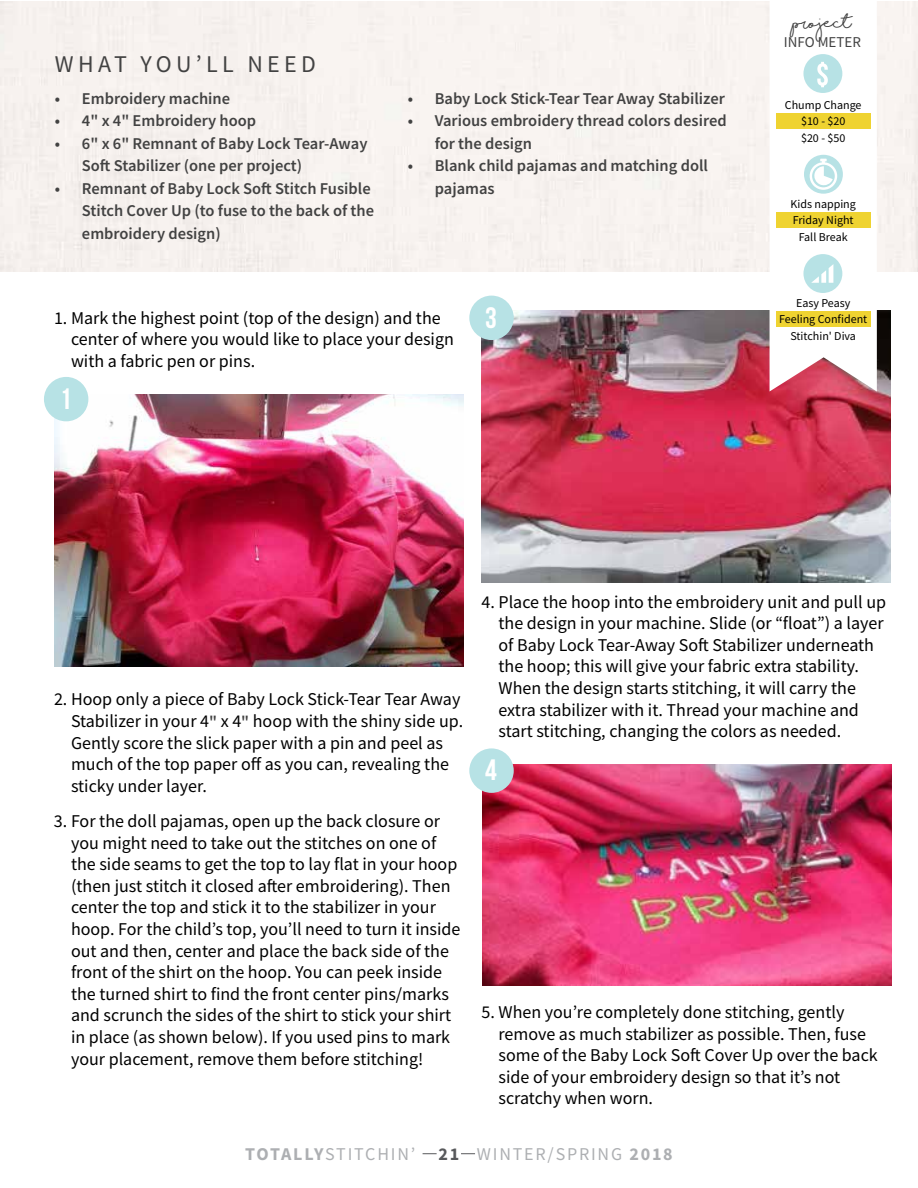
<style>
.page{position:relative;width:918px;height:1188px;background:#fff}
.page>*{position:absolute;margin:0;border:0;box-sizing:border-box;transform-origin:0 0}
.t1{font:29.55px "Bebas Neue";color:#fff}
.t2{font:24px "Source Sans Pro";letter-spacing:.18em;color:#424242}
.t3{font:18px/21.6px "Source Sans Pro";color:#000}
.t4{font:18px "Source Sans Pro";letter-spacing:.1em;color:#adafb2}
.t5{font:600 16.5px/22.5px "Source Sans Pro";color:#424242}
.t6{font:15px "Source Sans Pro";color:#424242}
.t7{font:700 15px "Shorelines Script";color:#424242}
.t8{font:12px/16.5px "Source Sans Pro";color:#000;text-align:center}
.s1{font-weight:600;font-size:16.5px;color:#424242}
.s2{font-weight:700}
.s3{font-weight:700;color:#58595b}
</style>
<div class="page">
<svg style="left:423px;top:1153px;width:14px;height:1px"></svg>
<svg style="left:461px;top:1153px;width:14px;height:1px"></svg>
<img style="left:482px;top:310px;width:409px;height:272px">
<img style="left:482px;top:764px;width:410px;height:222px">
<div style="left:469px;top:296px;width:45px;height:44px;background:#b7e2e5;border-radius:50%"></div>
<img style="left:54px;top:394px;width:410px;height:272px">
<div style="left:44px;top:377px;width:44px;height:44px;background:#b7e2e5;border-radius:50%"></div>
<div style="left:469px;top:748px;width:45px;height:45px;background:#b7e2e5;border-radius:50%"></div>
<svg style="left:770px;top:54px;width:107px;height:338px"></svg>
<div style="left:776px;top:113px;width:94px;height:16px;background:#efd331"></div>
<div style="left:776px;top:311px;width:94px;height:16px;background:#efd331"></div>
<div style="left:776px;top:212px;width:94px;height:16px;background:#efd331"></div>
<h2 class="t2" style="left:55px;top:49px;width:262px">WHAT YOU’LL NEED</h2>
<p class="t5" style="left:55px;top:87px;width:177px">• Embroidery machine</p>
<p class="t5" style="left:55px;top:110px;width:203px">• 4" x 4" Embroidery hoop</p>
<p class="t5" style="left:82px;top:132px;width:287px;text-indent:-27px">• 6" x 6" Remnant of Baby Lock Tear-Away<br>Soft Stabilizer (one per project)</p>
<p class="t5" style="left:82px;top:177px;width:294px;text-indent:-27px">• Remnant of Baby Lock Soft Stitch Fusible<br>Stitch Cover Up (to fuse to the back of the embroidery design)</p>
<p class="t5" style="left:408px;top:87px;width:319px">• Baby Lock Stick-Tear Tear Away Stabilizer</p>
<p class="t5" style="left:435px;top:110px;width:293px;text-indent:-27px">• Various embroidery thread colors desired for the design</p>
<p class="t5" style="left:435px;top:155px;width:275px;text-indent:-27px">• Blank child pajamas and matching doll pajamas</p>
<p class="t3" style="left:71px;top:307px;width:384px;text-indent:-17px">1. Mark the highest point (top of the design) and the center of where you would like to place your design with a fabric pen or pins.</p>
<h1 class="t1" style="left:60px;top:383px;width:13px">1</h1>
<h1 class="t1" style="left:485px;top:301px;width:13px">3</h1>
<p class="t7" style="left:793px;top:17px;width:60px">project</p>
<p class="t6" style="left:784px;top:33px;width:79px">INFO METER</p>
<p class="t8" style="left:785px;top:97px;width:78px">Chump Change $10 - $20<br>$20 - $50</p>
<p class="t8" style="left:790px;top:196px;width:67px">Kids napping<br>Friday Night<br>Fall Break</p>
<p class="t8" style="left:779px;top:295px;width:90px">Easy Peasy<br>Feeling Confident<br>Stitchin' Diva</p>
<p class="t3" style="left:71px;top:687px;width:394px;text-indent:-17px">2. Hoop only a piece of Baby Lock Stick-Tear Tear Away Stabilizer in your 4<span class="s1">"</span> x 4<span class="s1">"</span> hoop with the shiny side up.<br>Gently score the slick paper with a pin and peel as much of the top paper off as you can, revealing the sticky under layer.</p>
<p class="t3" style="left:71px;top:810px;width:391px;text-indent:-17px">3. For the doll pajamas, open up the back closure or you might need to take out the stitches on one of the side seams to get the top to lay flat in your hoop (then just stitch it closed after embroidering). Then center the top and stick it to the stabilizer in your hoop. For the child’s top, you’ll need to turn it inside out and then, center and place the back side of the front of the shirt on the hoop. You can peek inside the turned shirt to find the front center pins/marks and scrunch the sides of the shirt to stick your shirt in place (as shown below). If you used pins to mark your placement, remove them before stitching!</p>
<p class="t3" style="left:499px;top:591px;width:389px;text-indent:-17px">4. Place the hoop into the embroidery unit and pull up the design in your machine. Slide (or “float”) a layer of Baby Lock Tear-Away Soft Stabilizer underneath the hoop; this will give your fabric extra stability.<br>When the design starts stitching, it will carry the extra stabilizer with it. Thread your machine and start stitching, changing the colors as needed.</p>
<h1 class="t1" style="left:485px;top:754px;width:13px">4</h1>
<p class="t3" style="left:499px;top:1001px;width:381px;text-indent:-17px">5. When you’re completely done stitching, gently remove as much stabilizer as possible. Then, fuse some of the Baby Lock Soft Cover Up over the back side of your embroidery design so that it’s not scratchy when worn.</p>
<p class="t4" style="left:245px;top:1143px;width:172px"><span class="s2">TOTALLY</span>STITCHIN’</p>
<p class="t4" style="left:438px;top:1143px;width:236px"><span class="s3">21</span> WINTER/SPRING <span class="s2">2018</span></p>
</div>
